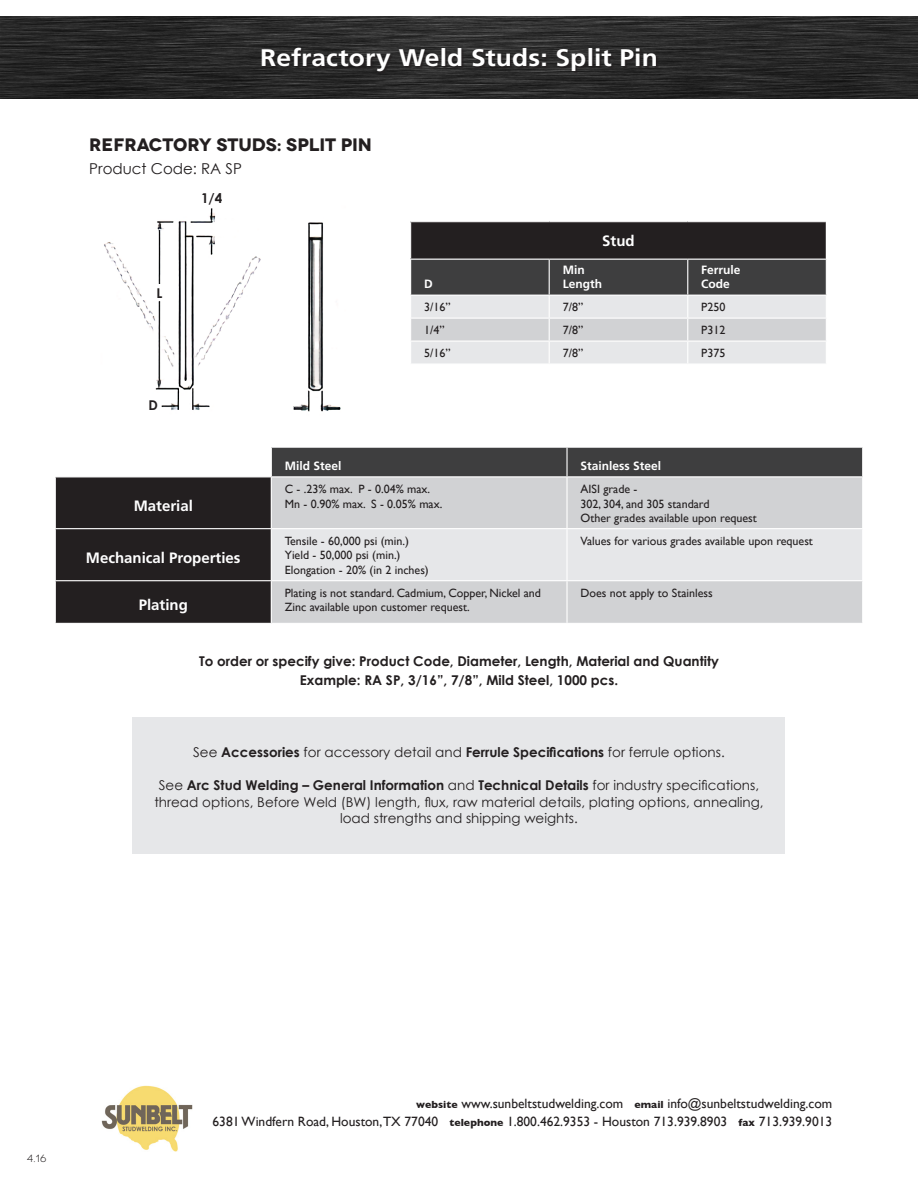
<style>
.page{position:relative;width:918px;height:1188px;background:#fff}
.page>*{position:absolute;margin:0;border:0;box-sizing:border-box;transform-origin:0 0}
.t1{font:700 24px "Frutiger LT Std";letter-spacing:.005em;color:#fff;scale:1.1 1}
.t2{font:700 18px "Novecentowide";color:#231f20}
.t3{font:700 15px "Frutiger LT Std";color:#fff}
.t4{font:15px "Century Gothic";color:#231f20}
.t5{font:13.5px/16.5px "Century Gothic";color:#231f20;text-align:center}
.t6{font:13.5px/18px "Gill Sans";color:#231f20;text-align:right}
.t7{font:700 13.5px/19.5px "Century Gothic";color:#231f20;text-align:center}
.t8{font:12px/14.4px "Gill Sans";color:#231f20}
.t9{font:700 12px/14.4px "Frutiger LT Std";color:#fff}
.t10{font:10.5px "Novecentowide";color:#231f20}
.s1{font-weight:700}
.s2{font-weight:700;font-size:10.5px}
</style>
<div class="page">
<div style="left:133px;top:717px;width:652px;height:137px;background:#e6e7e9"></div>
<img style="left:104px;top:208px;width:237px;height:204px">
<div style="left:411px;top:222px;width:415px;height:37px;background:#231f20"></div>
<svg style="left:411px;top:260px;width:415px;height:104px;background:#aaaaac"></svg>
<hr style="left:410px;top:295px;width:139px;height:1px;background:#fff">
<hr style="left:549px;top:295px;width:139px;height:1px;background:#fff">
<hr style="left:688px;top:295px;width:139px;height:1px;background:#fff">
<svg style="left:55px;top:447px;width:808px;height:176px;background:#a1a1a2"></svg>
<hr style="left:55px;top:476px;width:216px;height:1px;background:#fff">
<hr style="left:271px;top:476px;width:296px;height:1px;background:#fff">
<hr style="left:567px;top:476px;width:296px;height:1px;background:#fff">
<div style="left:142px;top:285px;width:35px;height:15px;background:#fff"></div>
<img style="left:101px;top:1085px;width:92px;height:66px">
<img style="left:0;top:16px;width:918px;height:82px">
<div style="left:262px;top:48px;width:397px;height:26px;background:#231f20;opacity:.75"></div>
<h1 class="t1" style="left:260px;top:44px;width:363px">Refractory Weld Studs: Split Pin</h1>
<h2 class="t2" style="left:89px;top:134px;width:284px">REFRACTORY STUDS: SPLIT PIN</h2>
<p class="t4" style="left:89px;top:158px;width:154px">Product Code: RA SP</p>
<p class="t7" style="left:157px;top:282px;width:7px">L</p>
<p class="t7" style="left:201px;top:188px;width:23px">1/4</p>
<p class="t7" style="left:148px;top:395px;width:11px">D</p>
<p class="t3" style="left:134px;top:497px;width:61px">Material</p>
<p class="t3" style="left:86px;top:548px;width:156px">Mechanical Properties</p>
<p class="t9" style="left:424px;top:277px;width:10px">D</p>
<p class="t3" style="left:602px;top:232px;width:34px">Stud</p>
<p class="t9" style="left:563px;top:263px;width:41px">Min<br>Length</p>
<p class="t9" style="left:701px;top:263px;width:41px">Ferrule<br>Code</p>
<p class="t8" style="left:424px;top:300px;width:28px">3/16”</p>
<p class="t8" style="left:563px;top:300px;width:22px">7/8”</p>
<p class="t8" style="left:701px;top:300px;width:26px">P250</p>
<p class="t8" style="left:424px;top:323px;width:22px">1/4”</p>
<p class="t8" style="left:563px;top:323px;width:22px">7/8”</p>
<p class="t8" style="left:701px;top:323px;width:26px">P312</p>
<p class="t8" style="left:424px;top:346px;width:28px">5/16”</p>
<p class="t8" style="left:563px;top:346px;width:22px">7/8”</p>
<p class="t8" style="left:701px;top:346px;width:26px">P375</p>
<p class="t9" style="left:285px;top:459px;width:58px">Mild Steel</p>
<p class="t9" style="left:581px;top:459px;width:82px">Stainless Steel</p>
<p class="t8" style="left:285px;top:482px;width:159px">C - .23% max. P - 0.04% max.<br>Mn - 0.90% max. S - 0.05% max.</p>
<p class="t8" style="left:581px;top:482px;width:178px">AISI grade -<br>302, 304, and 305 standard<br>Other grades available upon request</p>
<p class="t8" style="left:285px;top:534px;width:146px">Tensile - 60,000 psi (min.)<br>Yield - 50,000 psi (min.)<br>Elongation - 20% (in 2 inches)</p>
<p class="t8" style="left:581px;top:534px;width:234px">Values for various grades available upon request</p>
<p class="t3" style="left:139px;top:596px;width:51px">Plating</p>
<p class="t8" style="left:285px;top:586px;width:258px">Plating is not standard. Cadmium, Copper, Nickel and<br>Zinc available upon customer request.</p>
<p class="t8" style="left:581px;top:586px;width:134px">Does not apply to Stainless</p>
<p class="t7" style="left:199px;top:651px;width:521px">To order or specify give: Product Code, Diameter, Length, Material and Quantity<br>Example: RA SP, 3/16”, 7/8”, Mild Steel, 1000 pcs.</p>
<p class="t5" style="left:193px;top:744px;width:533px">See <span class="s1">Accessories</span> for accessory detail and <span class="s1">Ferrule Specifications</span> for ferrule options.</p>
<p class="t5" style="left:154px;top:777px;width:611px">See <span class="s1">Arc Stud Welding – General Information</span> and <span class="s1">Technical Details</span> for industry specifications, thread options, Before Weld (BW) length, flux, raw material details, plating options, annealing, load strengths and shipping weights.</p>
<p class="t10" style="left:27px;top:1153px;width:21px">4.16</p>
<p class="t6" style="left:213px;top:1095px;width:621px"><span class="s2">website</span> www.sunbeltstudwelding.com <span class="s2">email</span> info@sunbeltstudwelding.com<br>6381 Windfern Road, Houston,TX 77040 <span class="s2">telephone</span> 1.800.462.9353 - Houston 713.939.8903 <span class="s2">fax</span> 713.939.9013</p>
</div>
